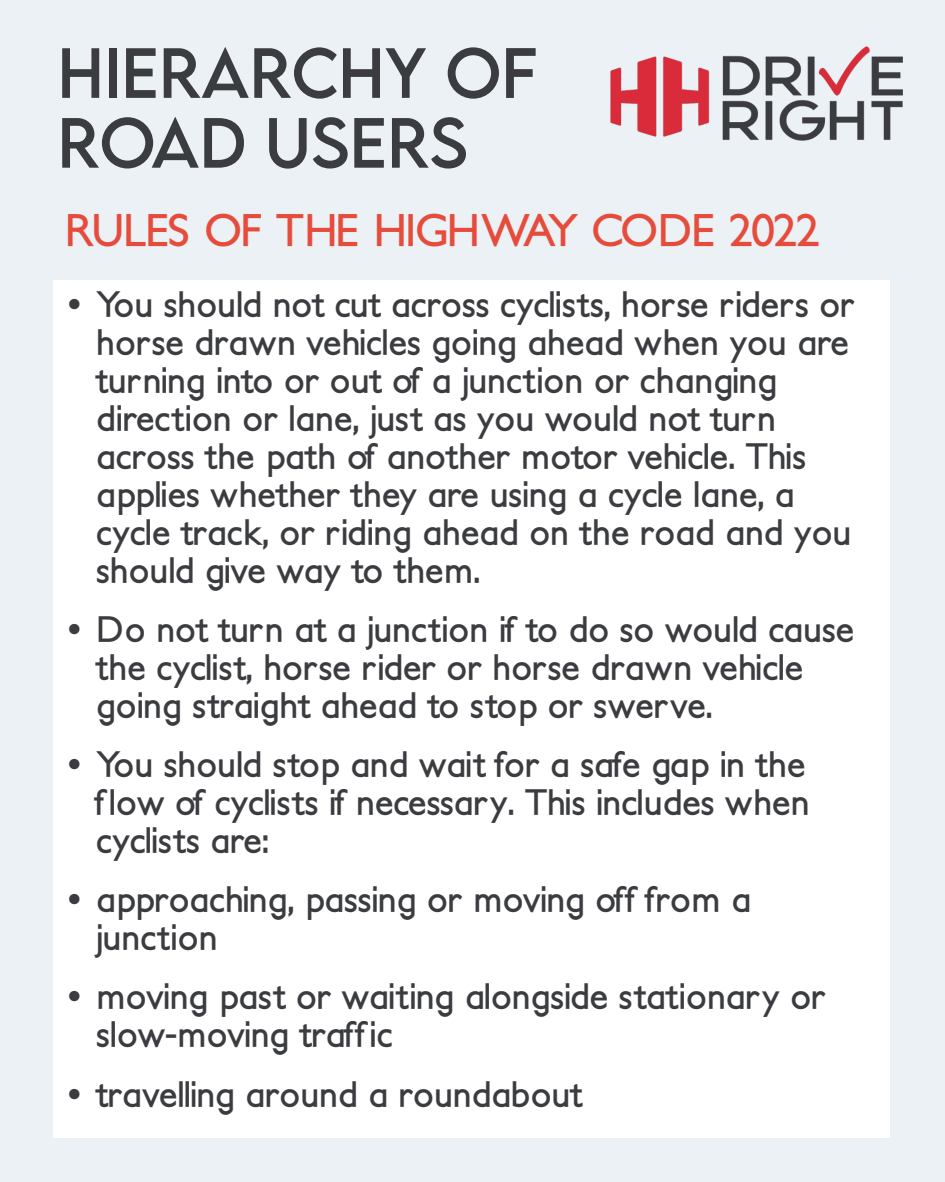
<style>
.page{position:relative;width:945px;height:1182px;background:#fff}
.page>*{position:absolute;margin:0;border:0;box-sizing:border-box;transform-origin:0 0}
.t1{font:63px/69.8px "LEMONMILK";color:#3b3c40}
.t2{font:700 43.75px "Petita";letter-spacing:-.04em;color:#e64c3c}
.t3{font:700 35px/38px "Petita";color:#3b3c40}
</style>
<div class="page">
<div style="left:0;top:0;width:945px;height:1181px;background:#ebf1f5"></div>
<img style="left:610px;top:46px;width:293px;height:95px">
<div style="left:53px;top:280px;width:836px;height:857px;background:#fff"></div>
<h1 class="t1" style="left:57px;top:36px;width:481px">HiERARCHY OF<br>ROAD USERS</h1>
<p class="t2" style="left:66px;top:203px;width:756px">RULES OF THE HIGHWAY CODE 2022</p>
<p class="t3" style="left:96px;top:284px;width:760px;text-indent:-32px">• You should not cut across cyclists, horse riders or horse drawn vehicles going ahead when you are turning into or out of a junction or changing direction or lane, just as you would not turn across the path of another motor vehicle. This applies whether they are using a cycle lane, a cycle track, or riding ahead on the road and you should give way to them.</p>
<p class="t3" style="left:96px;top:609px;width:759px;text-indent:-32px">• Do not turn at a junction if to do so would cause the cyclist, horse rider or horse drawn vehicle going straight ahead to stop or swerve.</p>
<p class="t3" style="left:96px;top:744px;width:715px;text-align:justify;text-indent:-32px">• You should stop and wait for a safe gap in the flow of cyclists if necessary. This includes when cyclists are:</p>
<p class="t3" style="left:96px;top:879px;width:656px;text-indent:-32px">• approaching, passing or moving off from a junction</p>
<p class="t3" style="left:96px;top:976px;width:731px;text-indent:-32px">• moving past or waiting alongside stationary or slow-moving traffic</p>
<p class="t3" style="left:65px;top:1073px;width:519px">• travelling around a roundabout</p>
</div>
